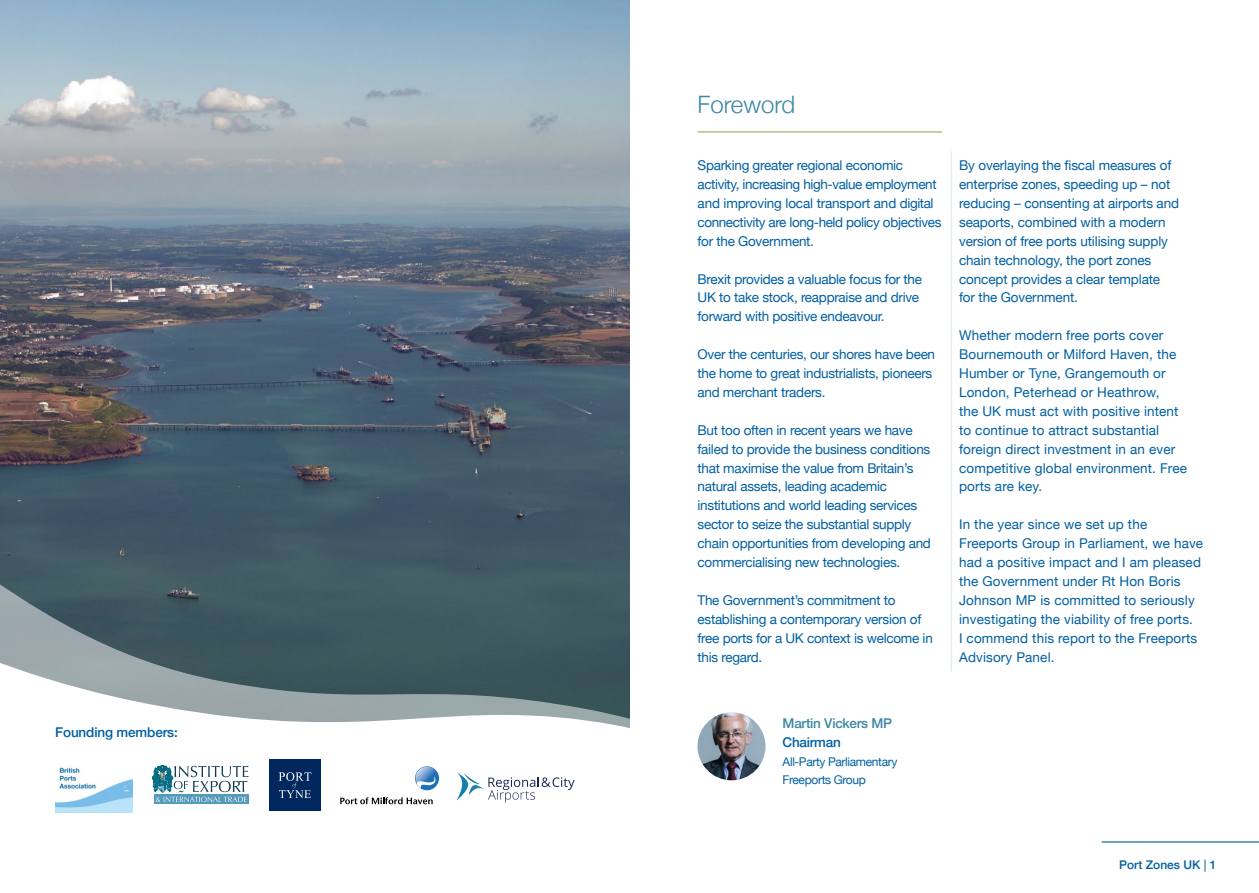
<style>
.page{position:relative;width:1259px;height:893px;background:#fff}
.page>*{position:absolute;margin:0;border:0;box-sizing:border-box;transform-origin:0 0}
.t1{font:300 24px "Helvetica Neue";color:#3e87a5}
.t2{font:13.5px/18.9px "Helvetica Neue";letter-spacing:-.01em;color:#005fa2}
.t3{font:13.5px/18.9px "Helvetica Neue";letter-spacing:.01em;color:#005fa2}
.t4{font:500 13.5px "Helvetica Neue";letter-spacing:-.01em;color:#005fa2}
.t5{font:500 13.5px "Helvetica Neue";letter-spacing:-.02em;color:#3e87a5}
.t6{font:12px/18.9px "Helvetica Neue";letter-spacing:-.03em;color:#005fa2}
.t7{font:500 12px "Helvetica Neue";color:#005fa2}
.s1{color:#3e87a5}
</style>
<div class="page">
<img style="left:0;top:0;width:629px;height:458px">
<hr style="left:697px;top:132px;width:245px;height:1px;background:#929c52">
<svg style="left:0;top:458px;width:630px;height:90px;background:#3f5665"></svg>
<svg style="left:0;top:548px;width:1259px;height:295px"></svg>
<hr style="left:950px;top:151px;width:2px;height:520px;background:#e6ebef">
<img style="left:697px;top:712px;width:68px;height:68px;border-radius:34px">
<svg style="left:415px;top:766px;width:24px;height:24px"></svg>
<svg style="left:340px;top:797px;width:93px;height:7px"></svg>
<svg style="left:415px;top:767px;width:23px;height:22px"></svg>
<div style="left:267px;top:757px;width:56px;height:56px;background:#fff"></div>
<div style="left:269px;top:759px;width:52px;height:52px;background:#00285e"></div>
<svg style="left:279px;top:772px;width:32px;height:26px"></svg>
<div style="left:154px;top:795px;width:95px;height:9px;background:#5399b9"></div>
<svg style="left:152px;top:765px;width:96px;height:37px"></svg>
<img style="left:55px;top:765px;width:78px;height:48px">
<svg style="left:457px;top:772px;width:117px;height:31px"></svg>
<p class="t4" style="left:55px;top:721px;width:124px">Founding members:</p>
<h1 class="t1" style="left:697px;top:85px;width:99px">Foreword</h1>
<p class="t2" style="left:697px;top:157px;width:246px">Sparking greater regional economic activity, increasing high-value employment and improving local transport and digital connectivity are long-held policy objectives for the Government.</p>
<p class="t2" style="left:697px;top:270px;width:226px">Brexit provides a valuable focus for the<br>UK to take stock, reappraise and drive forward with positive endeavour.</p>
<p class="t2" style="left:697px;top:346px;width:239px">Over the centuries, our shores have been the home to great industrialists, pioneers and merchant traders.</p>
<p class="t2" style="left:697px;top:421px;width:235px">But too often in recent years we have failed to provide the business conditions that maximise the value from Britain’s natural assets, leading academic institutions and world leading services sector to seize the substantial supply chain opportunities from developing and commercialising new technologies.</p>
<p class="t2" style="left:697px;top:591px;width:237px">The Government’s commitment to establishing a contemporary version of free ports for a UK context is welcome in this regard.</p>
<p class="t2" style="left:959px;top:157px;width:221px">By overlaying the fiscal measures of enterprise zones, speeding up – not reducing – consenting at airports and seaports, combined with a modern version of free ports utilising supply chain technology, the port zones concept provides a clear template for the Government.</p>
<p class="t3" style="left:959px;top:327px;width:229px">Whether modern free ports cover<br>Bournemouth or Milford Haven, the<br>Humber or Tyne, Grangemouth or<br>London, Peterhead or Heathrow,<br>the UK must act with positive intent to continue to attract substantial foreign direct investment in an ever competitive global environment. Free ports are key.</p>
<p class="t3" style="left:959px;top:516px;width:246px">In the year since we set up the Freeports Group in Parliament, we have had a positive impact and I am pleased the Government under Rt Hon Boris Johnson MP is committed to seriously investigating the viability of free ports.<br>I commend this report to the Freeports Advisory Panel.</p>
<p class="t5" style="left:782px;top:712px;width:111px">Martin Vickers MP</p>
<p class="t4" style="left:782px;top:731px;width:60px">Chairman</p>
<p class="t6" style="left:782px;top:752px;width:116px">All-Party Parliamentary<br>Freeports Group</p>
<p class="t7" style="left:1119px;top:855px;width:99px">Port Zones UK <span class="s1">|</span> 1</p>
</div>
